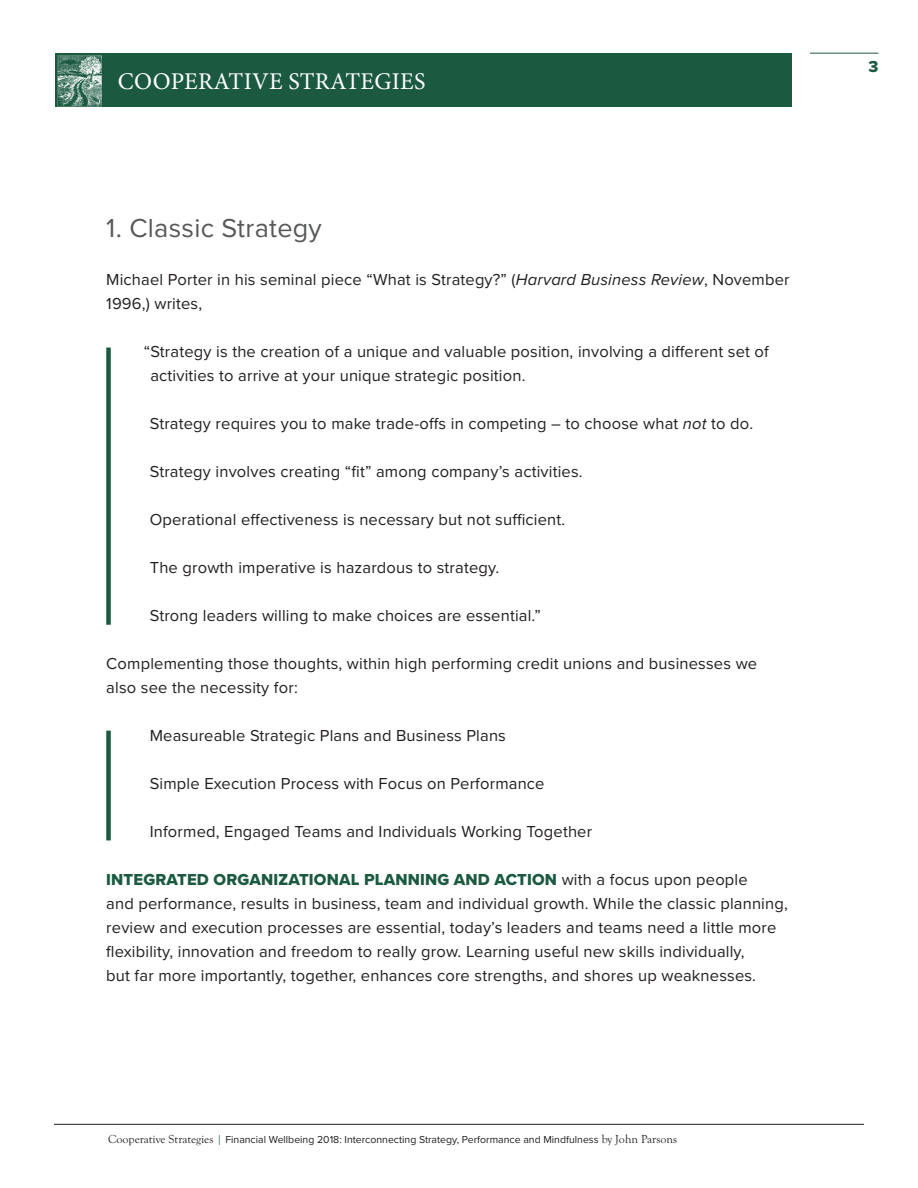
<style>
.page{position:relative;width:918px;height:1188px;background:#fff}
.page>*{position:absolute;margin:0;border:0;box-sizing:border-box;transform-origin:0 0}
.t1{font:27px "Proxima Nova";letter-spacing:.01em;color:#57585a}
.t2{font:24px "Minion Pro";letter-spacing:.01em;color:#fff}
.t3{font:16.5px/24px "Proxima Nova";letter-spacing:.01em;color:#231f20}
.t4{font:16.5px "Proxima Nova Extrabld";letter-spacing:.01em;color:#1b5a41}
.t5{font:10.5px "Proxima Nova";color:#231f20}
.s1{font-style:italic}
.s2{font-family:"Proxima Nova";color:#231f20}
.s3{font-family:"Goudy Old Sty";font-size:12px}
.s4{font-family:"Goudy Old Sty";font-size:12px;color:#1b5a41}
</style>
<div class="page">
<div style="left:55px;top:53px;width:736px;height:54px;background:#1b5a41"></div>
<hr style="left:54px;top:1124px;width:810px;height:1px;background:#231f20">
<img style="left:57px;top:55px;width:45px;height:52px">
<hr style="left:810px;top:53px;width:68px;height:1px;background:#1b5a41">
<div style="left:106px;top:348px;width:5px;height:277px;background:#1b5a41"></div>
<div style="left:106px;top:731px;width:5px;height:109px;background:#1b5a41"></div>
<h2 class="t2" style="left:118px;top:65px;width:309px">COOPERATIVE STRATEGIES</h2>
<h1 class="t1" style="left:106px;top:212px;width:217px">1. Classic Strategy</h1>
<p class="t3" style="left:106px;top:268px;width:685px">Michael Porter in his seminal piece “What is Strategy?” (<span class="s1">Harvard Business Review</span>, November<br>1996,) writes,</p>
<p class="t3" style="left:150px;top:340px;width:620px;text-indent:-7px">“Strategy is the creation of a unique and valuable position, involving a different set of activities to arrive at your unique strategic position.</p>
<p class="t3" style="left:150px;top:412px;width:605px">Strategy requires you to make trade-offs in competing – to choose what <span class="s1">not</span> to do.</p>
<p class="t3" style="left:150px;top:460px;width:434px">Strategy involves creating “fit” among company’s activities.</p>
<p class="t3" style="left:150px;top:508px;width:417px">Operational effectiveness is necessary but not sufficient.</p>
<p class="t3" style="left:150px;top:556px;width:351px">The growth imperative is hazardous to strategy.</p>
<p class="t3" style="left:150px;top:604px;width:393px">Strong leaders willing to make choices are essential.”</p>
<p class="t3" style="left:106px;top:652px;width:652px">Complementing those thoughts, within high performing credit unions and businesses we also see the necessity for:</p>
<p class="t3" style="left:150px;top:724px;width:358px">Measureable Strategic Plans and Business Plans</p>
<p class="t3" style="left:150px;top:772px;width:396px">Simple Execution Process with Focus on Performance</p>
<p class="t3" style="left:150px;top:820px;width:444px">Informed, Engaged Teams and Individuals Working Together</p>
<p class="t4" style="left:106px;top:870px;width:643px">INTEGRATED ORGANIZATIONAL PLANNING AND ACTION <span class="s2">with a focus upon people</span></p>
<p class="t3" style="left:106px;top:892px;width:683px">and performance, results in business, team and individual growth. While the classic planning, review and execution processes are essential, today’s leaders and teams need a little more flexibility, innovation and freedom to really grow. Learning useful new skills individually,<br>but far more importantly, together, enhances core strengths, and shores up weaknesses.</p>
<p class="t5" style="left:108px;top:1133px;width:571px"><span class="s3">Cooperative Strategies</span> <span class="s4">|</span> Financial Wellbeing 2018: Interconnecting Strategy, Performance and Mindfulness <span class="s3">by John Parsons</span></p>
<p class="t4" style="left:868px;top:56px;width:11px">3</p>
</div>
